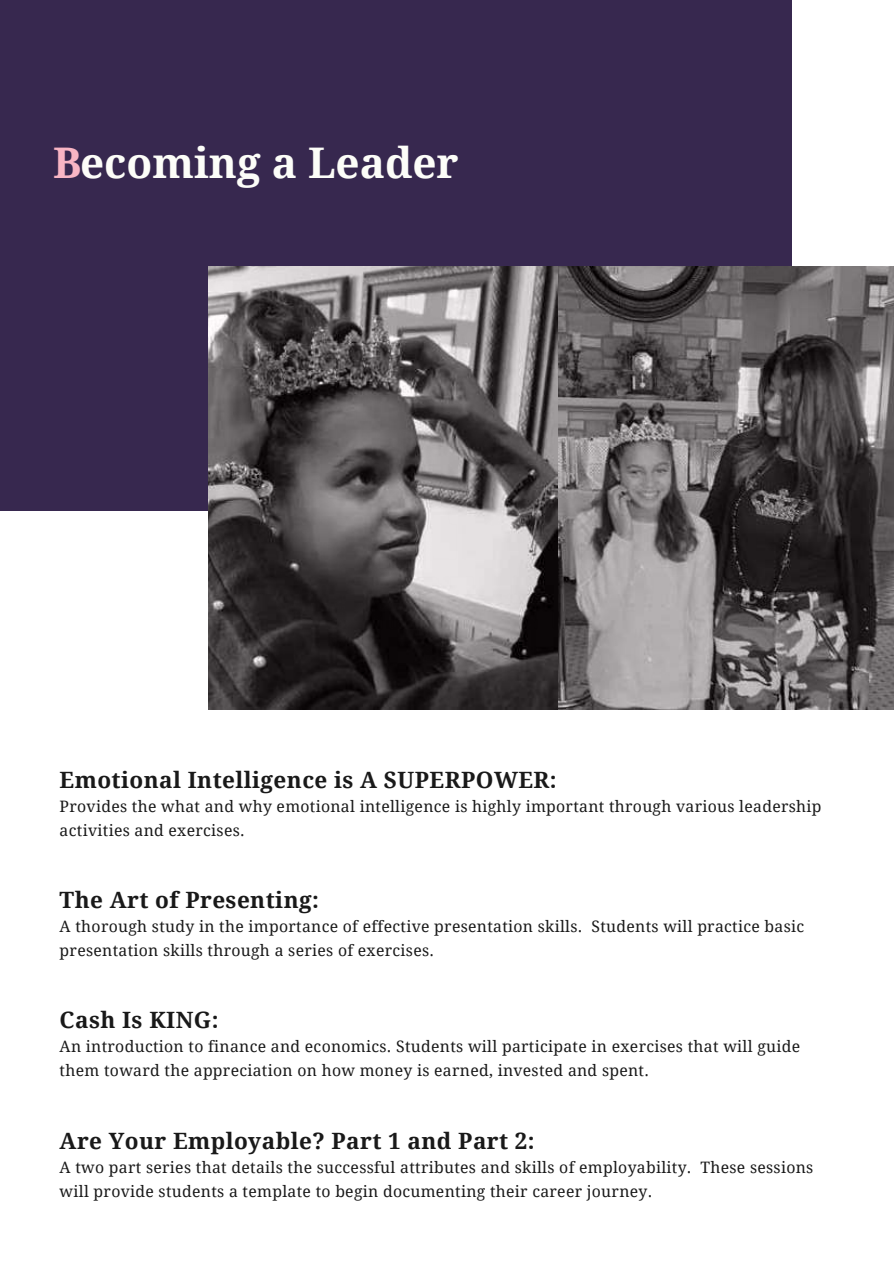
<style>
.page{position:relative;width:894px;height:1264px;background:#fff}
.page>*{position:absolute;margin:0;border:0;box-sizing:border-box;transform-origin:0 0}
.t1{font:700 42.15px "Droid Serif";color:#fcfdf8}
.t2{font:700 22.5px "Droid Serif";letter-spacing:.02em;color:#191919}
.t3{font:15.75px/24px "Droid Serif";letter-spacing:.02em;color:#191919}
.s1{color:#f8b5c4}
</style>
<div class="page">
<div style="left:0;top:0;width:790px;height:510px;background:#37284f"></div>
<svg style="left:209px;top:266px;width:684px;height:443px;background:#635f60"></svg>
<h1 class="t1" style="left:53px;top:133px;width:407px"><span class="s1">B</span>ecoming a Leader</h1>
<h2 class="t2" style="left:60px;top:764px;width:498px">Emotional Intelligence is A SUPERPOWER:</h2>
<p class="t3" style="left:60px;top:794px;width:763px">Provides the what and why emotional intelligence is highly important through various leadership activities and exercises.</p>
<h2 class="t2" style="left:60px;top:884px;width:261px">The Art of Presenting:</h2>
<p class="t3" style="left:60px;top:914px;width:746px">A thorough study in the importance of effective presentation skills. Students will practice basic presentation skills through a series of exercises.</p>
<h2 class="t2" style="left:60px;top:1004px;width:160px">Cash Is KING:</h2>
<p class="t3" style="left:60px;top:1034px;width:741px">An introduction to finance and economics. Students will participate in exercises that will guide them toward the appreciation on how money is earned, invested and spent.</p>
<h2 class="t2" style="left:60px;top:1124px;width:476px">Are Your Employable? Part 1 and Part 2:</h2>
<p class="t3" style="left:60px;top:1154px;width:755px">A two part series that details the successful attributes and skills of employability. These sessions will provide students a template to begin documenting their career journey.</p>
</div>
